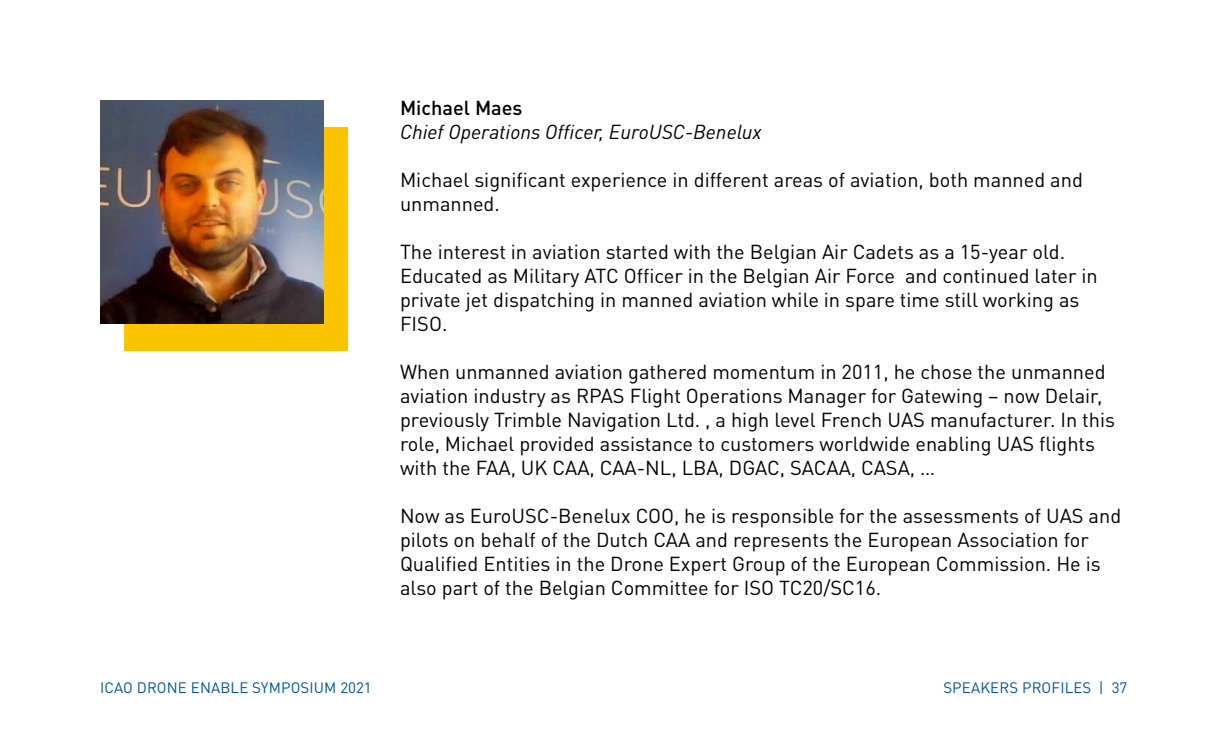
<style>
.page{position:relative;width:1230px;height:735px;background:#fff}
.page>*{position:absolute;margin:0;border:0;box-sizing:border-box;transform-origin:0 0}
.t1{font:20px/24px "DINOT";color:#000}
.t2{font:italic 20px "DINOT";color:#000}
.t3{font:500 20px "DINOT";color:#000}
.t4{font:15px "DINOT";letter-spacing:.01em;color:#0054a4}
</style>
<div class="page">
<div style="left:125px;top:127px;width:223px;height:223px;background:#fcc400"></div>
<img style="left:100px;top:100px;width:224px;height:223px">
<p class="t3" style="left:400px;top:95px;width:124px">Michael Maes</p>
<p class="t2" style="left:400px;top:120px;width:363px">Chief Operations Officer, EuroUSC-Benelux</p>
<p class="t1" style="left:400px;top:168px;width:684px">Michael significant experience in different areas of aviation, both manned and unmanned.</p>
<p class="t1" style="left:400px;top:240px;width:699px">The interest in aviation started with the Belgian Air Cadets as a 15-year old.<br>Educated as Military ATC Officer in the Belgian Air Force and continued later in private jet dispatching in manned aviation while in spare time still working as FISO.</p>
<p class="t1" style="left:400px;top:360px;width:717px">When unmanned aviation gathered momentum in 2011, he chose the unmanned aviation industry as RPAS Flight Operations Manager for Gatewing – now Delair, previously Trimble Navigation Ltd. , a high level French UAS manufacturer. In this role, Michael provided assistance to customers worldwide enabling UAS flights with the FAA, UK CAA, CAA-NL, LBA, DGAC, SACAA, CASA, …</p>
<p class="t1" style="left:400px;top:504px;width:723px">Now as EuroUSC-Benelux COO, he is responsible for the assessments of UAS and pilots on behalf of the Dutch CAA and represents the European Association for Qualified Entities in the Drone Expert Group of the European Commission. He is also part of the Belgian Committee for ISO TC20/SC16.</p>
<p class="t4" style="left:100px;top:678px;width:273px">ICAO DRONE ENABLE SYMPOSIUM 2021</p>
<p class="t4" style="left:943px;top:678px;width:186px">SPEAKERS PROFILES | 37</p>
</div>
